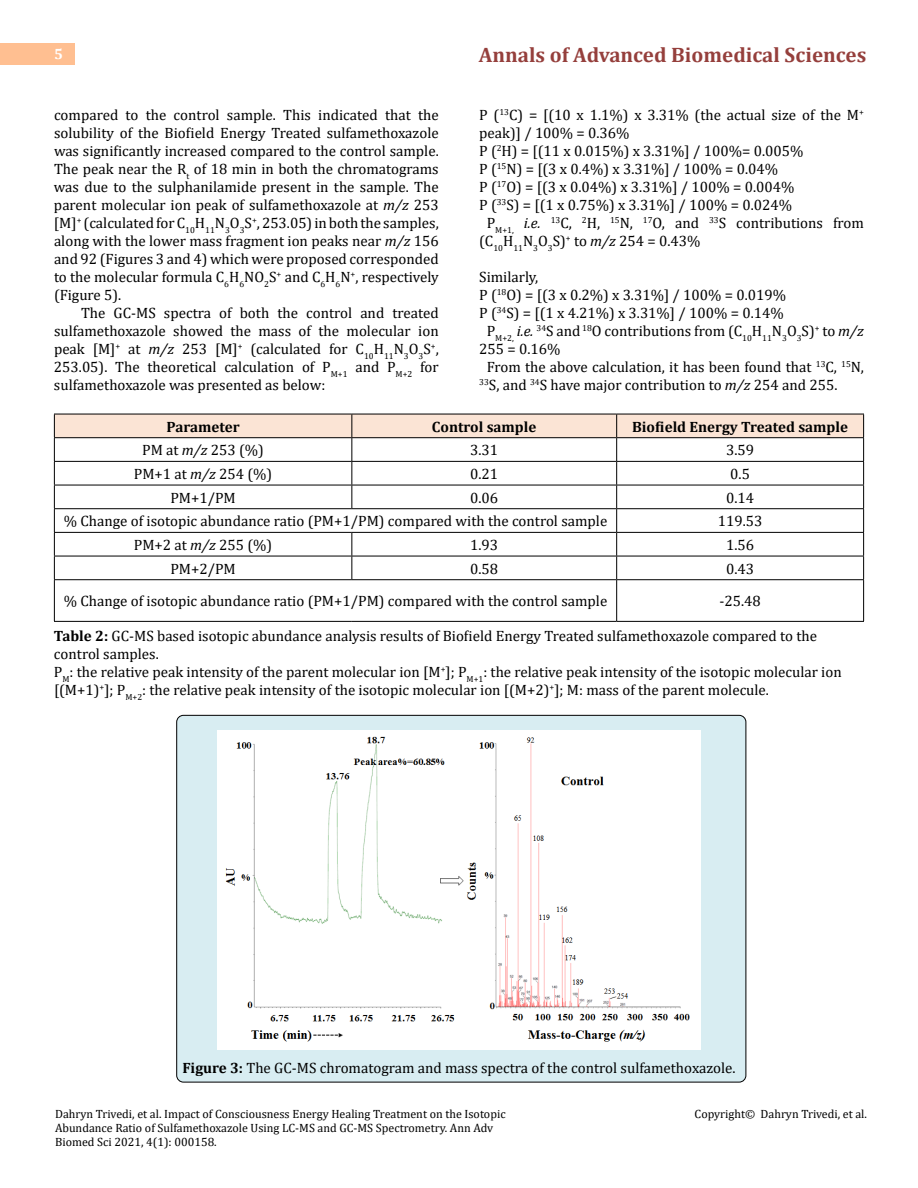
<style>
.page{position:relative;width:918px;height:1188px;background:#fff}
.page>*{position:absolute;margin:0;border:0;box-sizing:border-box;transform-origin:0 0}
.t1{font:700 21px "Cambria";color:#953f3c}
.t2{font:15px/18px "Cambria";color:#000;text-align:justify}
.t3{font:700 15px "Cambria";color:#000}
.t4{font:700 15px "Cambria";color:#fff}
.t5{font:12px/14.4px "Cambria";color:#000}
.s1{font-style:italic}
.s2{font-weight:700}
</style>
<div class="page">
<div style="left:0;top:43px;width:75px;height:21px;background:#ffbf91"></div>
<div style="left:177px;top:715px;width:569px;height:367px;background:#d8edf2;border-radius:7px"></div>
<svg style="left:54px;top:414px;width:810px;height:165px"></svg>
<hr style="left:54px;top:579px;width:298px;height:1px;background:#000">
<hr style="left:54px;top:580px;width:1px;height:41px;background:#000">
<hr style="left:352px;top:579px;width:265px;height:1px;background:#000">
<hr style="left:617px;top:579px;width:247px;height:1px;background:#000">
<hr style="left:616px;top:580px;width:1px;height:41px;background:#000">
<hr style="left:863px;top:580px;width:1px;height:41px;background:#000">
<hr style="left:54px;top:621px;width:298px;height:1px;background:#000">
<hr style="left:352px;top:621px;width:265px;height:1px;background:#000">
<hr style="left:617px;top:621px;width:247px;height:1px;background:#000">
<img style="left:218px;top:731px;width:482px;height:319px">
<p class="t4" style="left:54px;top:44px;width:10px">5</p>
<h1 class="t1" style="left:479px;top:40px;width:389px">Annals of Advanced Biomedical Sciences</h1>
<p class="t2" style="left:54px;top:105px;width:386px">compared to the control sample. This indicated that the solubility of the Biofield Energy Treated sulfamethoxazole was significantly increased compared to the control sample.<br>The peak near the R<sub>t</sub> of 18 min in both the chromatograms was due to the sulphanilamide present in the sample. The parent molecular ion peak of sulfamethoxazole at <span class="s1">m/z</span> 253 [M]<sup>+</sup> (calculated for C<sub>10</sub>H<sub>11</sub>N<sub>3</sub>O<sub>3</sub>S<sup>+</sup>, 253.05) in both the samples, along with the lower mass fragment ion peaks near <span class="s1">m/z</span> 156 and 92 (Figures 3 and 4) which were proposed corresponded to the molecular formula C<sub>6</sub>H<sub>6</sub>NO<sub>2</sub>S<sup>+</sup> and C<sub>6</sub>H<sub>6</sub>N<sup>+</sup>, respectively (Figure 5).</p>
<p class="t2" style="left:54px;top:303px;width:386px;text-indent:27px">The GC-MS spectra of both the control and treated sulfamethoxazole showed the mass of the molecular ion peak [M]<sup>+</sup> at <span class="s1">m/z</span> 253 [M]<sup>+</sup> (calculated for C<sub>10</sub>H<sub>11</sub>N<sub>3</sub>O<sub>3</sub>S<sup>+</sup>, 253.05). The theoretical calculation of P<sub>M+1</sub> and P<sub>M+2</sub> for sulfamethoxazole was presented as below:</p>
<p class="t2" style="left:479px;top:105px;width:386px">P (<sup>13</sup>C) = [(10 x 1.1%) x 3.31% (the actual size of the M<sup>+</sup></p>
<p class="t2" style="left:479px;top:123px;width:152px">peak)] / 100% = 0.36%</p>
<p class="t2" style="left:479px;top:141px;width:326px">P (<sup>2</sup>H) = [(11 x 0.015%) x 3.31%] / 100%= 0.005%</p>
<p class="t2" style="left:479px;top:159px;width:300px">P (<sup>15</sup>N) = [(3 x 0.4%) x 3.31%] / 100% = 0.04%</p>
<p class="t2" style="left:479px;top:177px;width:317px">P (<sup>17</sup>O) = [(3 x 0.04%) x 3.31%] / 100% = 0.004%</p>
<p class="t2" style="left:479px;top:195px;width:314px">P (<sup>33</sup>S) = [(1 x 0.75%) x 3.31%] / 100% = 0.024%</p>
<p class="t2" style="left:487px;top:213px;width:379px">P<sub>M+1,</sub> <span class="s1">i.e.</span> <sup>13</sup>C, <sup>2</sup>H, <sup>15</sup>N, <sup>17</sup>O, and <sup>33</sup>S contributions from</p>
<p class="t2" style="left:479px;top:231px;width:223px">(C<sub>10</sub>H<sub>11</sub>N<sub>3</sub>O<sub>3</sub>S)<sup>+</sup> to <span class="s1">m/z</span> 254 = 0.43%</p>
<p class="t2" style="left:479px;top:267px;width:60px">Similarly,</p>
<p class="t2" style="left:479px;top:285px;width:308px">P (<sup>18</sup>O) = [(3 x 0.2%) x 3.31%] / 100% = 0.019%</p>
<p class="t2" style="left:479px;top:303px;width:306px">P (<sup>34</sup>S) = [(1 x 4.21%) x 3.31%] / 100% = 0.14%</p>
<p class="t2" style="left:487px;top:321px;width:379px">P<sub>M+2,</sub> <span class="s1">i.e.</span> <sup>34</sup>S and <sup>18</sup>O contributions from (C<sub>10</sub>H<sub>11</sub>N<sub>3</sub>O<sub>3</sub>S)<sup>+</sup> to <span class="s1">m/z</span></p>
<p class="t2" style="left:479px;top:339px;width:83px">255 = 0.16%</p>
<p class="t2" style="left:487px;top:357px;width:379px">From the above calculation, it has been found that <sup>13</sup>C, <sup>15</sup>N,</p>
<p class="t2" style="left:479px;top:375px;width:360px"><sup>33</sup>S, and <sup>34</sup>S have major contribution to <span class="s1">m/z</span> 254 and 255.</p>
<p class="t3" style="left:167px;top:416px;width:75px">Parameter</p>
<p class="t3" style="left:432px;top:416px;width:106px">Control sample</p>
<p class="t3" style="left:632px;top:416px;width:218px">Biofield Energy Treated sample</p>
<p class="t2" style="left:142px;top:441px;width:123px">PM at <span class="s1">m/z</span> 253 (%)</p>
<p class="t2" style="left:470px;top:441px;width:30px">3.31</p>
<p class="t2" style="left:726px;top:441px;width:30px">3.59</p>
<p class="t2" style="left:134px;top:465px;width:140px">PM+1 at <span class="s1">m/z</span> 254 (%)</p>
<p class="t2" style="left:470px;top:465px;width:30px">0.21</p>
<p class="t2" style="left:730px;top:465px;width:21px">0.5</p>
<p class="t2" style="left:170px;top:489px;width:67px">PM+1/PM</p>
<p class="t2" style="left:470px;top:489px;width:30px">0.06</p>
<p class="t2" style="left:726px;top:489px;width:30px">0.14</p>
<p class="t2" style="left:64px;top:512px;width:545px">% Change of isotopic abundance ratio (PM+1/PM) compared with the control sample</p>
<p class="t2" style="left:718px;top:512px;width:46px">119.53</p>
<p class="t2" style="left:134px;top:536px;width:140px">PM+2 at <span class="s1">m/z</span> 255 (%)</p>
<p class="t2" style="left:470px;top:536px;width:30px">1.93</p>
<p class="t2" style="left:726px;top:536px;width:30px">1.56</p>
<p class="t2" style="left:170px;top:560px;width:67px">PM+2/PM</p>
<p class="t2" style="left:470px;top:560px;width:30px">0.58</p>
<p class="t2" style="left:726px;top:560px;width:30px">0.43</p>
<p class="t2" style="left:64px;top:592px;width:545px">% Change of isotopic abundance ratio (PM+1/PM) compared with the control sample</p>
<p class="t2" style="left:720px;top:592px;width:43px">-25.48</p>
<p class="t2" style="left:54px;top:626px;width:789px;text-align:left"><span class="s2">Table 2:</span> GC-MS based isotopic abundance analysis results of Biofield Energy Treated sulfamethoxazole compared to the control samples.<br>P<sub>M</sub>: the relative peak intensity of the parent molecular ion [M<sup>+</sup>]; P<sub>M+1</sub>: the relative peak intensity of the isotopic molecular ion [(M+1)<sup>+</sup>]; P<sub>M+2</sub>: the relative peak intensity of the isotopic molecular ion [(M+2)<sup>+</sup>]; M: mass of the parent molecule.</p>
<p class="t2" style="left:182px;top:1058px;width:555px"><span class="s2">Figure 3:</span> The GC-MS chromatogram and mass spectra of the control sulfamethoxazole.</p>
<p class="t5" style="left:55px;top:1106px;width:452px">Dahryn Trivedi, et al. Impact of Consciousness Energy Healing Treatment on the Isotopic<br>Abundance Ratio of Sulfamethoxazole Using LC-MS and GC-MS Spectrometry. Ann Adv<br>Biomed Sci 2021, 4(1): 000158.</p>
<p class="t5" style="left:695px;top:1106px;width:174px">Copyright© Dahryn Trivedi, et al.</p>
</div>
